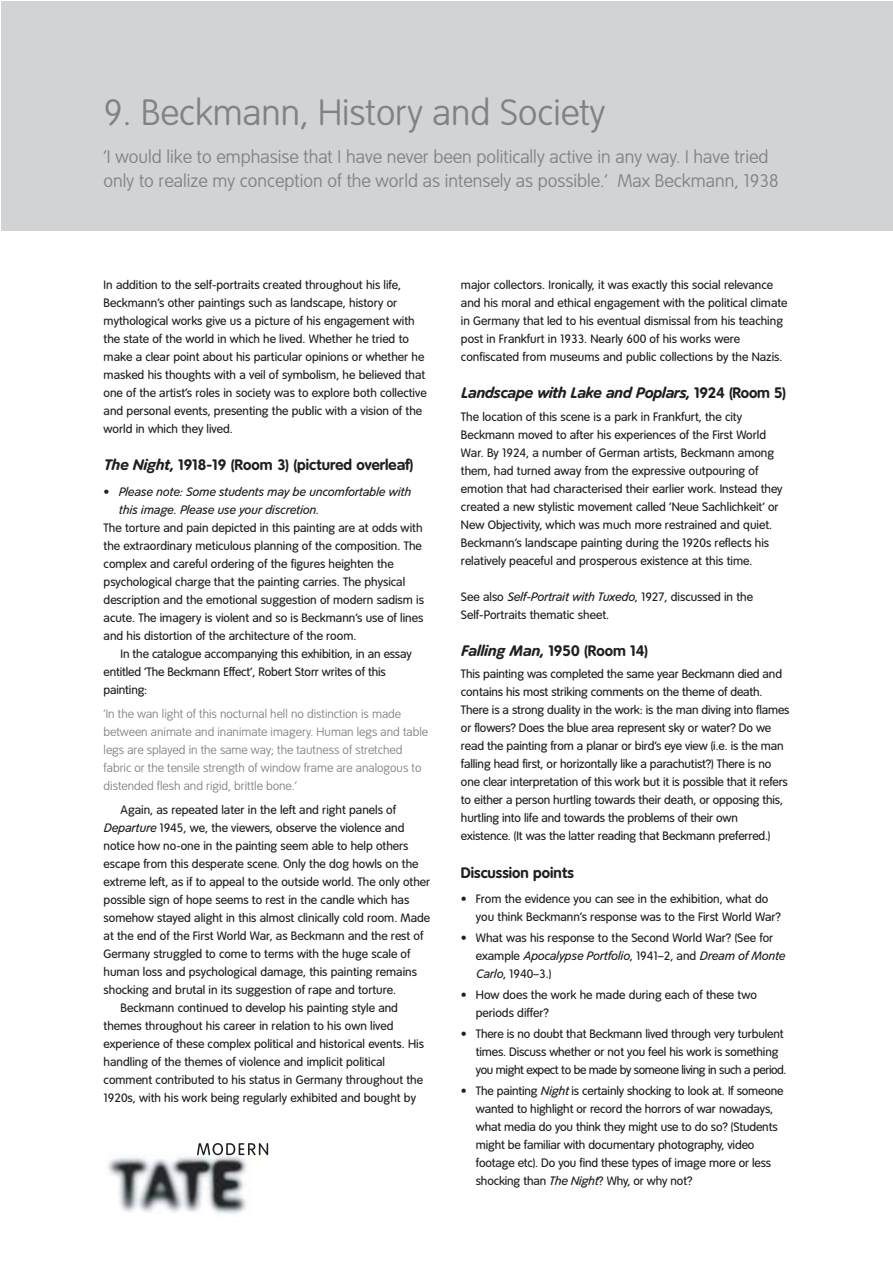
<style>
.page{position:relative;width:893px;height:1263px;background:#fff}
.page>*{position:absolute;margin:0;border:0;box-sizing:border-box;transform-origin:0 0}
.t1{font:100 36px "Tate";color:#808284}
.t2{font:100 18px/24px "Tate";color:#808284}
.t3{font:700 15px "Tate";color:#231f1f}
.t4{font:italic 700 15px "Tate";letter-spacing:-.01em;color:#231f1f}
.t5{font:12px/18px "Tate";color:#231f1f}
.t6{font:100 12px/18px "Tate";color:#808284}
.t7{font:italic 12px "Tate";color:#231f1f}
.s1{font-style:italic}
.s2{font-style:normal}
</style>
<div class="page">
<div style="left:1px;top:2px;width:891px;height:229px;background:#d1d3d5"></div>
<svg style="left:107px;top:1143px;width:162px;height:71px"></svg>
<svg style="left:197px;top:1143px;width:71px;height:12px"></svg>
<h1 class="t1" style="left:104px;top:97px;width:503px">9. Beckmann, History and Society</h1>
<h2 class="t2" style="left:104px;top:145px;width:676px">‘I would like to emphasise that I have never been politically active in any way. I have tried only to realize my conception of the world as intensely as possible.’ Max Beckmann, 1938</h2>
<p class="t5" style="left:104px;top:277px;width:324px">In addition to the self-portraits created throughout his life, Beckmann’s other paintings such as landscape, history or mythological works give us a picture of his engagement with the state of the world in which he lived. Whether he tried to make a clear point about his particular opinions or whether he masked his thoughts with a veil of symbolism, he believed that one of the artist’s roles in society was to explore both collective and personal events, presenting the public with a vision of the world in which they lived.</p>
<p class="t3" style="left:104px;top:459px;width:311px"><span class="s1">The Night</span>, 1918-19 (Room 3) (pictured overleaf)</p>
<p class="t7" style="left:104px;top:486px;width:309px"><span class="s2">•</span> Please note: Some students may be uncomfortable with</p>
<p class="t7" style="left:118px;top:504px;width:202px">this image. Please use your discretion<span class="s2">.</span></p>
<p class="t5" style="left:104px;top:519px;width:320px">The torture and pain depicted in this painting are at odds with</p>
<p class="t5" style="left:104px;top:537px;width:320px">the extraordinary meticulous planning of the composition. The</p>
<p class="t5" style="left:104px;top:555px;width:291px">complex and careful ordering of the figures heighten the</p>
<p class="t5" style="left:104px;top:573px;width:303px">psychological charge that the painting carries. The physical</p>
<p class="t5" style="left:104px;top:591px;width:322px">description and the emotional suggestion of modern sadism is</p>
<p class="t5" style="left:104px;top:609px;width:321px">acute. The imagery is violent and so is Beckmann’s use of lines</p>
<p class="t5" style="left:104px;top:627px;width:254px">and his distortion of the architecture of the room.</p>
<p class="t5" style="left:121px;top:645px;width:292px">In the catalogue accompanying this exhibition, in an essay</p>
<p class="t5" style="left:104px;top:663px;width:284px">entitled ‘The Beckmann Effect’, Robert Storr writes of this</p>
<p class="t5" style="left:104px;top:681px;width:45px">painting:</p>
<p class="t6" style="left:104px;top:705px;width:326px">‘In the wan light of this nocturnal hell no distinction is made between animate and inanimate imagery. Human legs and table legs are splayed in the same way; the tautness of stretched fabric or the tensile strength of window frame are analogous to distended flesh and rigid, brittle bone.’</p>
<p class="t5" style="left:121px;top:802px;width:277px">Again, as repeated later in the left and right panels of</p>
<p class="t5" style="left:104px;top:820px;width:302px"><span class="s1">Departure</span> 1945, we, the viewers, observe the violence and</p>
<p class="t5" style="left:104px;top:838px;width:306px">notice how no-one in the painting seem able to help others</p>
<p class="t5" style="left:104px;top:856px;width:316px">escape from this desperate scene. Only the dog howls on the</p>
<p class="t5" style="left:104px;top:874px;width:328px">extreme left, as if to appeal to the outside world. The only other</p>
<p class="t5" style="left:104px;top:892px;width:307px">possible sign of hope seems to rest in the candle which has</p>
<p class="t5" style="left:104px;top:910px;width:328px">somehow stayed alight in this almost clinically cold room. Made</p>
<p class="t5" style="left:104px;top:928px;width:321px">at the end of the First World War, as Beckmann and the rest of</p>
<p class="t5" style="left:104px;top:946px;width:308px">Germany struggled to come to terms with the huge scale of</p>
<p class="t5" style="left:104px;top:964px;width:315px">human loss and psychological damage, this painting remains</p>
<p class="t5" style="left:104px;top:982px;width:294px">shocking and brutal in its suggestion of rape and torture.</p>
<p class="t5" style="left:121px;top:1000px;width:279px">Beckmann continued to develop his painting style and</p>
<p class="t5" style="left:104px;top:1018px;width:291px">themes throughout his career in relation to his own lived</p>
<p class="t5" style="left:104px;top:1036px;width:322px">experience of these complex political and historical events. His</p>
<p class="t5" style="left:104px;top:1054px;width:283px">handling of the themes of violence and implicit political</p>
<p class="t5" style="left:104px;top:1072px;width:321px">comment contributed to his status in Germany throughout the</p>
<p class="t5" style="left:104px;top:1090px;width:314px">1920s, with his work being regularly exhibited and bought by</p>
<p class="t5" style="left:461px;top:277px;width:328px">major collectors. Ironically, it was exactly this social relevance and his moral and ethical engagement with the political climate in Germany that led to his eventual dismissal from his teaching post in Frankfurt in 1933. Nearly 600 of his works were confiscated from museums and public collections by the Nazis.</p>
<p class="t4" style="left:461px;top:387px;width:326px">Landscape with Lake and Poplars<span class="s2">, 1924 (Room 5)</span></p>
<p class="t5" style="left:461px;top:408px;width:323px">The location of this scene is a park in Frankfurt, the city Beckmann moved to after his experiences of the First World War. By 1924, a number of German artists, Beckmann among them, had turned away from the expressive outpouring of emotion that had characterised their earlier work. Instead they created a new stylistic movement called ‘Neue Sachlichkeit’ or New Objectivity, which was much more restrained and quiet.<br>Beckmann’s landscape painting during the 1920s reflects his relatively peaceful and prosperous existence at this time.</p>
<p class="t5" style="left:461px;top:588px;width:293px">See also <span class="s1">Self-Portrait with Tuxedo</span>, 1927, discussed in the<br>Self-Portraits thematic sheet.</p>
<p class="t3" style="left:461px;top:645px;width:188px"><span class="s1">Falling Man</span>, 1950 (Room 14)</p>
<p class="t5" style="left:461px;top:666px;width:330px">This painting was completed the same year Beckmann died and contains his most striking comments on the theme of death.<br>There is a strong duality in the work: is the man diving into flames or flowers? Does the blue area represent sky or water? Do we read the painting from a planar or bird’s eye view (i.e. is the man falling head first, or horizontally like a parachutist?) There is no one clear interpretation of this work but it is possible that it refers to either a person hurtling towards their death, or opposing this, hurtling into life and towards the problems of their own existence. (It was the latter reading that Beckmann preferred.)</p>
<p class="t3" style="left:461px;top:866px;width:114px">Discussion points</p>
<p class="t5" style="left:476px;top:891px;width:306px;text-indent:-15px">• From the evidence you can see in the exhibition, what do you think Beckmann’s response was to the First World War?</p>
<p class="t5" style="left:476px;top:930px;width:311px;text-indent:-15px">• What was his response to the Second World War? (See for example <span class="s1">Apocalypse Portfolio</span>, 1941–2, and <span class="s1">Dream of Monte<br>Carlo</span>, 1940–3.)</p>
<p class="t5" style="left:476px;top:987px;width:282px;text-indent:-15px">• How does the work he made during each of these two periods differ?</p>
<p class="t5" style="left:476px;top:1026px;width:312px;text-indent:-15px">• There is no doubt that Beckmann lived through very turbulent times. Discuss whether or not you feel his work is something you might expect to be made by someone living in such a period.</p>
<p class="t5" style="left:476px;top:1083px;width:309px;text-indent:-15px">• The painting <span class="s1">Night</span> is certainly shocking to look at. If someone wanted to highlight or record the horrors of war nowadays, what media do you think they might use to do so? (Students might be familiar with documentary photography, video footage etc). Do you find these types of image more or less shocking than <span class="s1">The Night</span>? Why, or why not?</p>
</div>
